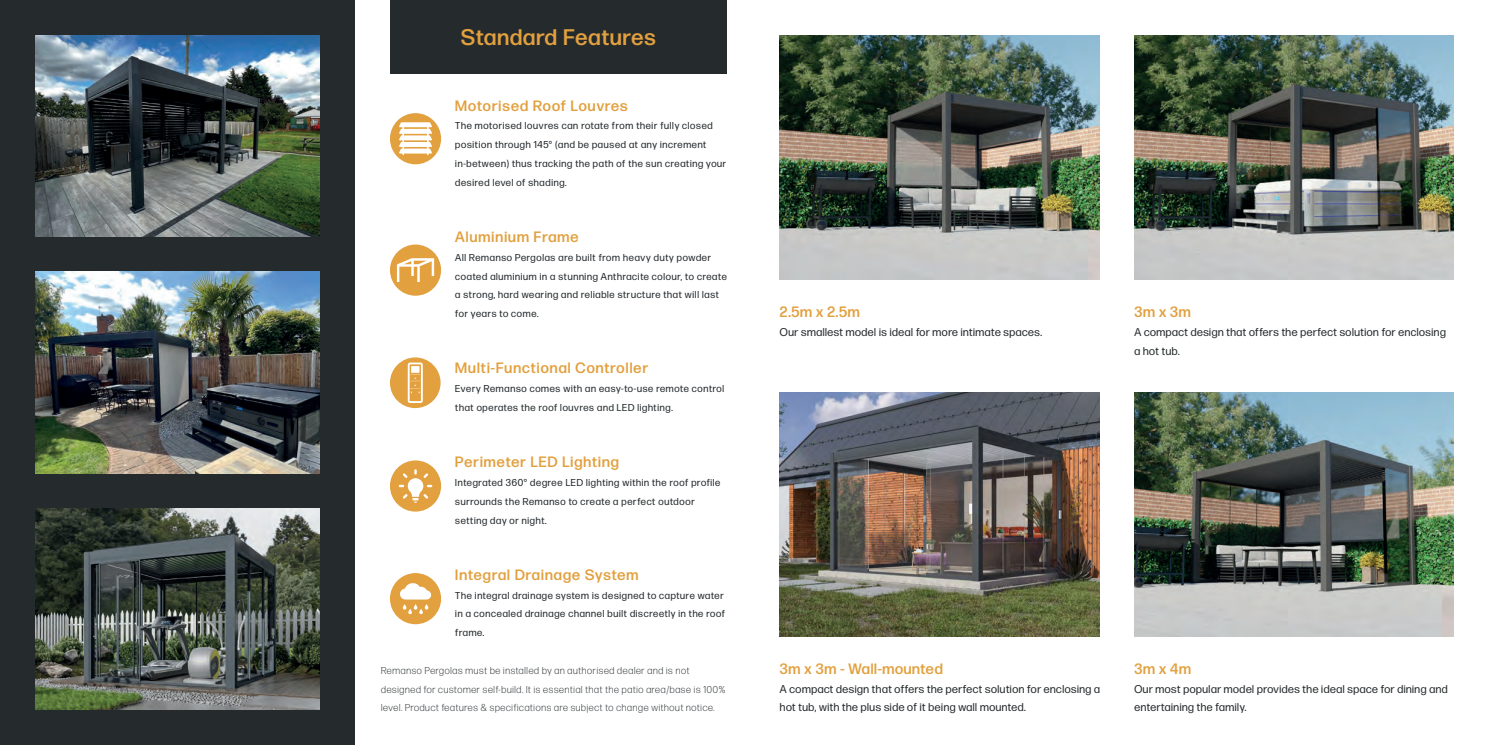
<style>
.page{position:relative;width:1489px;height:745px;background:#fff}
.page>*{position:absolute;margin:0;border:0;box-sizing:border-box;transform-origin:0 0}
.t1{font:500 22.5px "Forma DJR Display";letter-spacing:.05em;color:#e2a03e}
.t2{font:500 15px "Forma DJR Display";letter-spacing:.075em;color:#e2a03e}
.t3{font:500 15px "Forma DJR Display";letter-spacing:.05em;color:#e2a03e}
.t4{font:11.25px/18.8px "Forma DJR Display";letter-spacing:.05em;color:#262b2d}
.t5{font:10px/18.8px "Forma DJR Display";letter-spacing:.075em;color:#252a2d}
.t6{font:300 10px/18.8px "Forma DJR Display";letter-spacing:.075em;color:#252a2d}
</style>
<div class="page">
<img style="left:780px;top:35px;width:318px;height:244px">
<img style="left:1134px;top:35px;width:319px;height:244px">
<img style="left:780px;top:392px;width:318px;height:243px">
<img style="left:1134px;top:392px;width:319px;height:243px">
<div style="left:0;top:0;width:354px;height:744px;background:#252a2d"></div>
<div style="left:390px;top:0;width:336px;height:73px;background:#252a2d"></div>
<img style="left:35px;top:35px;width:284px;height:201px">
<img style="left:35px;top:272px;width:284px;height:200px">
<div style="left:390px;top:113px;width:51px;height:51px;background:#e2a03e;border-radius:50%"></div>
<svg style="left:399px;top:122px;width:33px;height:33px"></svg>
<div style="left:390px;top:244px;width:51px;height:51px;background:#e2a03e;border-radius:50%"></div>
<svg style="left:397px;top:258px;width:37px;height:24px"></svg>
<div style="left:390px;top:572px;width:51px;height:51px;background:#e2a03e;border-radius:50%"></div>
<svg style="left:400px;top:583px;width:31px;height:30px"></svg>
<div style="left:390px;top:460px;width:51px;height:51px;background:#e2a03e;border-radius:50%"></div>
<svg style="left:399px;top:469px;width:33px;height:33px"></svg>
<div style="left:390px;top:357px;width:50px;height:51px;background:#e2a03e;border-radius:50%"></div>
<svg style="left:408px;top:362px;width:15px;height:41px"></svg>
<img style="left:35px;top:508px;width:284px;height:201px">
<p class="t1" style="left:461px;top:23px;width:196px">Standard Features</p>
<p class="t2" style="left:455px;top:96px;width:174px">Motorised Roof Louvres</p>
<p class="t5" style="left:455px;top:116px;width:272px">The motorised louvres can rotate from their fully closed position through 145° (and be paused at any increment in-between) thus tracking the path of the sun creating your desired level of shading.</p>
<p class="t2" style="left:455px;top:227px;width:125px">Aluminium Frame</p>
<p class="t5" style="left:455px;top:247px;width:273px">All Remanso Pergolas are built from heavy duty powder coated aluminium in a stunning Anthracite colour, to create a strong, hard wearing and reliable structure that will last for years to come.</p>
<p class="t2" style="left:455px;top:358px;width:194px">Multi-Functional Controller</p>
<p class="t5" style="left:455px;top:379px;width:270px">Every Remanso comes with an easy-to-use remote control that operates the roof louvres and LED lighting.</p>
<p class="t2" style="left:455px;top:452px;width:165px">Perimeter LED Lighting</p>
<p class="t5" style="left:455px;top:472px;width:266px">Integrated 360° degree LED lighting within the roof profile surrounds the Remanso to create a perfect outdoor setting day or night.</p>
<p class="t2" style="left:455px;top:565px;width:185px">Integral Drainage System</p>
<p class="t5" style="left:455px;top:585px;width:271px;text-align:justify">The integral drainage system is designed to capture water in a concealed drainage channel built discreetly in the roof frame.</p>
<p class="t6" style="left:381px;top:660px;width:346px">Remanso Pergolas must be installed by an authorised dealer and is not designed for customer self-build. It is essential that the patio area/base is 100% level. Product features &amp; specifications are subject to change without notice.</p>
<p class="t2" style="left:780px;top:302px;width:81px">2.5m x 2.5m</p>
<p class="t4" style="left:780px;top:322px;width:263px">Our smallest model is ideal for more intimate spaces.</p>
<p class="t2" style="left:1134px;top:302px;width:58px">3m x 3m</p>
<p class="t4" style="left:1134px;top:322px;width:313px">A compact design that offers the perfect solution for enclosing a hot tub.</p>
<p class="t3" style="left:780px;top:658px;width:164px">3m x 3m - Wall-mounted</p>
<p class="t4" style="left:780px;top:678px;width:321px">A compact design that offers the perfect solution for enclosing a hot tub, with the plus side of it being wall mounted.</p>
<p class="t2" style="left:1134px;top:658px;width:58px">3m x 4m</p>
<p class="t4" style="left:1134px;top:678px;width:314px">Our most popular model provides the ideal space for dining and entertaining the family.</p>
</div>
